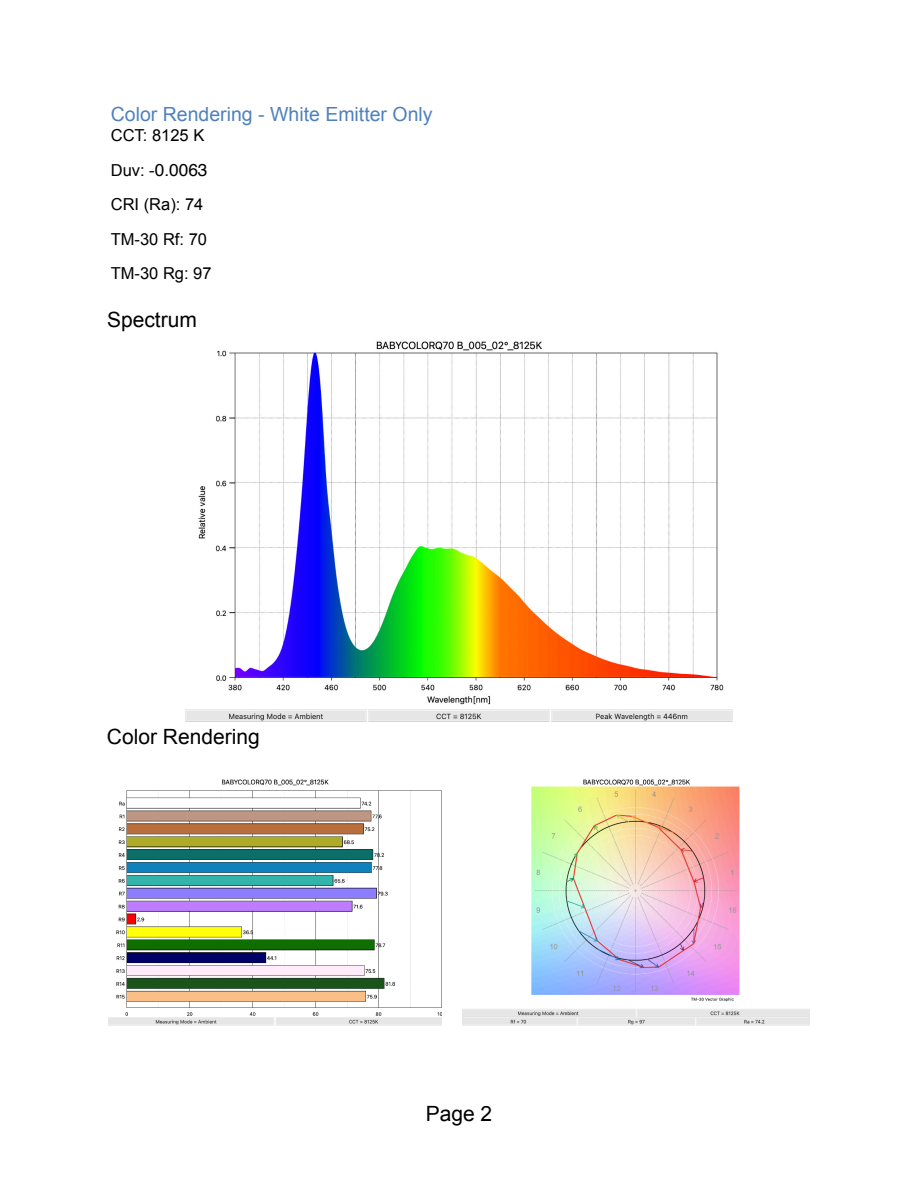
<style>
.page{position:relative;width:918px;height:1188px;background:#fff}
.page>*{position:absolute;margin:0;border:0;box-sizing:border-box;transform-origin:0 0}
.t1{font:21px "Arial";color:#000}
.t2{font:19.5px "Arial";color:#4f81bd}
.t3{font:17.25px "Helvetica";color:#000}
.t4{font:16.5px/34.7px "Arial";color:#000}
.s1{font-family:"Arial";font-size:16.5px}
</style>
<div class="page">
<img style="left:108px;top:779px;width:334px;height:247px">
<img style="left:463px;top:779px;width:347px;height:247px">
<img style="left:185px;top:341px;width:548px;height:381px">
<p class="t2" style="left:111px;top:107px;width:323px">Color Rendering - White Emitter Only</p>
<p class="t4" style="left:111px;top:119px;width:95px">CCT: 8125 K</p>
<p class="t3" style="left:111px;top:163px;width:98px"><span class="s1">Duv: -</span>0.0063</p>
<p class="t4" style="left:111px;top:189px;width:102px">CRI (Ra): 74<br>TM-30 Rf: 70<br>TM-30 Rg: 97</p>
<p class="t1" style="left:107px;top:312px;width:91px">Spectrum</p>
<p class="t1" style="left:107px;top:728px;width:154px">Color Rendering</p>
<p class="t1" style="left:426px;top:1106px;width:68px">Page 2</p>
</div>
